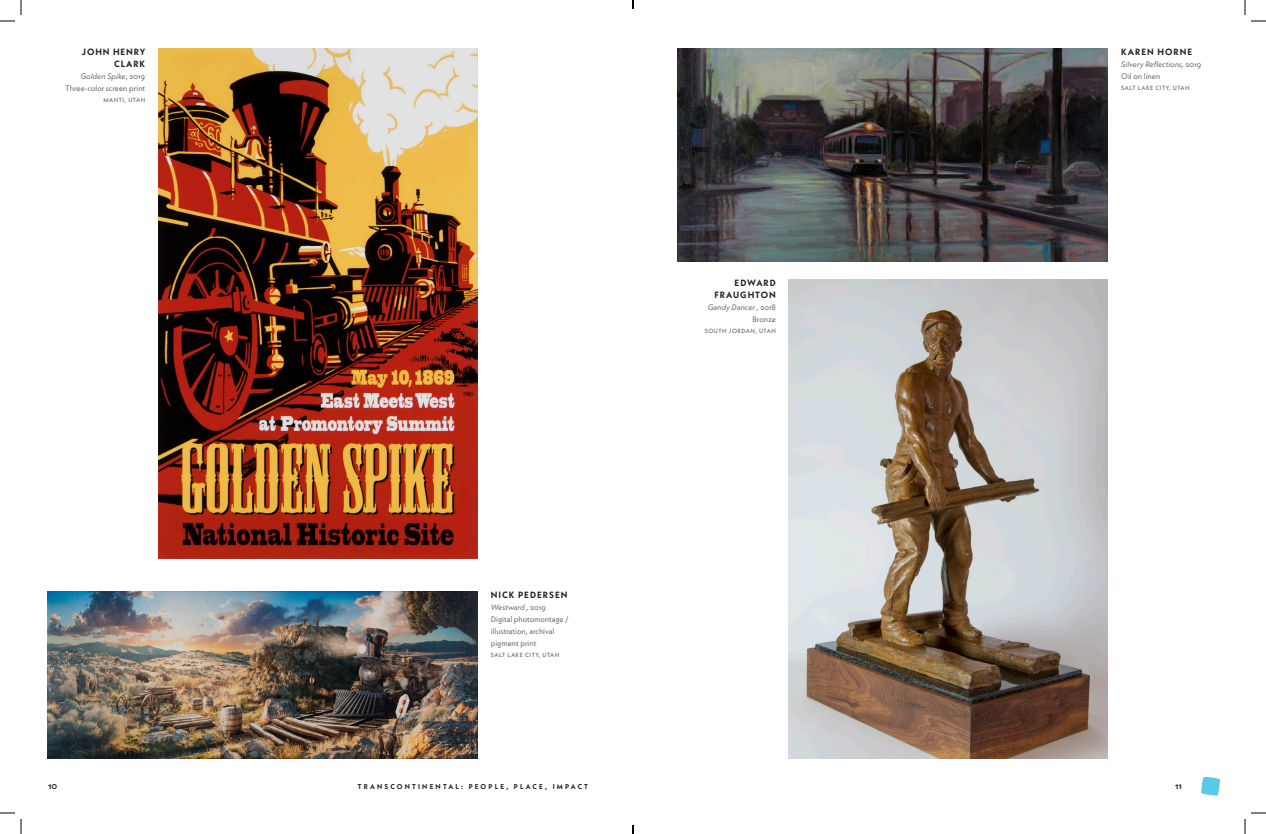
<style>
.page{position:relative;width:1266px;height:834px;background:#fff}
.page>*{position:absolute;margin:0;border:0;box-sizing:border-box;transform-origin:0 0}
.t1{font:500 10px "Neue Kabel";color:#231f20}
.t2{font:700 9px/12px "Neue Kabel";letter-spacing:.11em;color:#231f20;text-align:right}
.t3{font:8px/12px "Neue Kabel";color:#6c6d70}
.t4{font:italic 8px "Neue Kabel";color:#6c6d70}
.t5{font:700 7px "Neue Kabel";letter-spacing:.31em;color:#231f20}
.t6{font:500 6px "Neue Kabel";letter-spacing:.085em;color:#6c6d70}
.s1{font-style:normal}
</style>
<div class="page">
<div style="left:1201px;top:777px;width:19px;height:19px;background:#59c9e7;border-radius:3px"></div>
<img style="left:159px;top:48px;width:319px;height:511px">
<img style="left:48px;top:591px;width:430px;height:168px">
<img style="left:678px;top:48px;width:430px;height:214px">
<img style="left:789px;top:279px;width:318px;height:480px">
<svg style="left:0;top:0;width:22px;height:22px"></svg>
<svg style="left:0;top:812px;width:22px;height:22px"></svg>
<svg style="left:1244px;top:0;width:22px;height:22px"></svg>
<svg style="left:1244px;top:812px;width:22px;height:22px"></svg>
<svg style="left:632px;top:0;width:2px;height:9px"></svg>
<svg style="left:632px;top:825px;width:2px;height:9px"></svg>
<p class="t2" style="left:82px;top:46px;width:65px">JOHN HENRY<br>CLARK</p>
<p class="t4" style="left:80px;top:71px;width:66px">Golden Spike<span class="s1">, 2019</span></p>
<p class="t3" style="left:66px;top:82px;width:81px">Three-color screen print</p>
<p class="t6" style="left:103px;top:96px;width:43px">MANTI, UTAH</p>
<p class="t2" style="left:491px;top:589px;width:78px">NICK PEDERSEN</p>
<p class="t4" style="left:491px;top:602px;width:57px">Westward , <span class="s1">2019</span></p>
<p class="t3" style="left:491px;top:613px;width:79px">Digital photomontage / illustration, archival pigment print</p>
<p class="t6" style="left:491px;top:651px;width:70px">SALT LAKE CITY, UTAH</p>
<p class="t2" style="left:714px;top:277px;width:63px">EDWARD<br>FRAUGHTON</p>
<p class="t4" style="left:708px;top:302px;width:70px">Gandy Dancer , <span class="s1">2018</span></p>
<p class="t3" style="left:752px;top:313px;width:25px">Bronze</p>
<p class="t6" style="left:705px;top:327px;width:73px">SOUTH JORDAN, UTAH</p>
<p class="t2" style="left:1121px;top:46px;width:73px">KAREN HORNE</p>
<p class="t4" style="left:1121px;top:59px;width:82px">Silvery Reflections, <span class="s1">2019</span></p>
<p class="t3" style="left:1121px;top:70px;width:41px">Oil on linen</p>
<p class="t6" style="left:1121px;top:84px;width:70px">SALT LAKE CITY, UTAH</p>
<p class="t1" style="left:48px;top:779px;width:11px">10</p>
<p class="t5" style="left:358px;top:782px;width:232px">TRANSCONTINENTAL: PEOPLE, PLACE, IMPACT</p>
<p class="t1" style="left:1175px;top:779px;width:8px">11</p>
</div>
